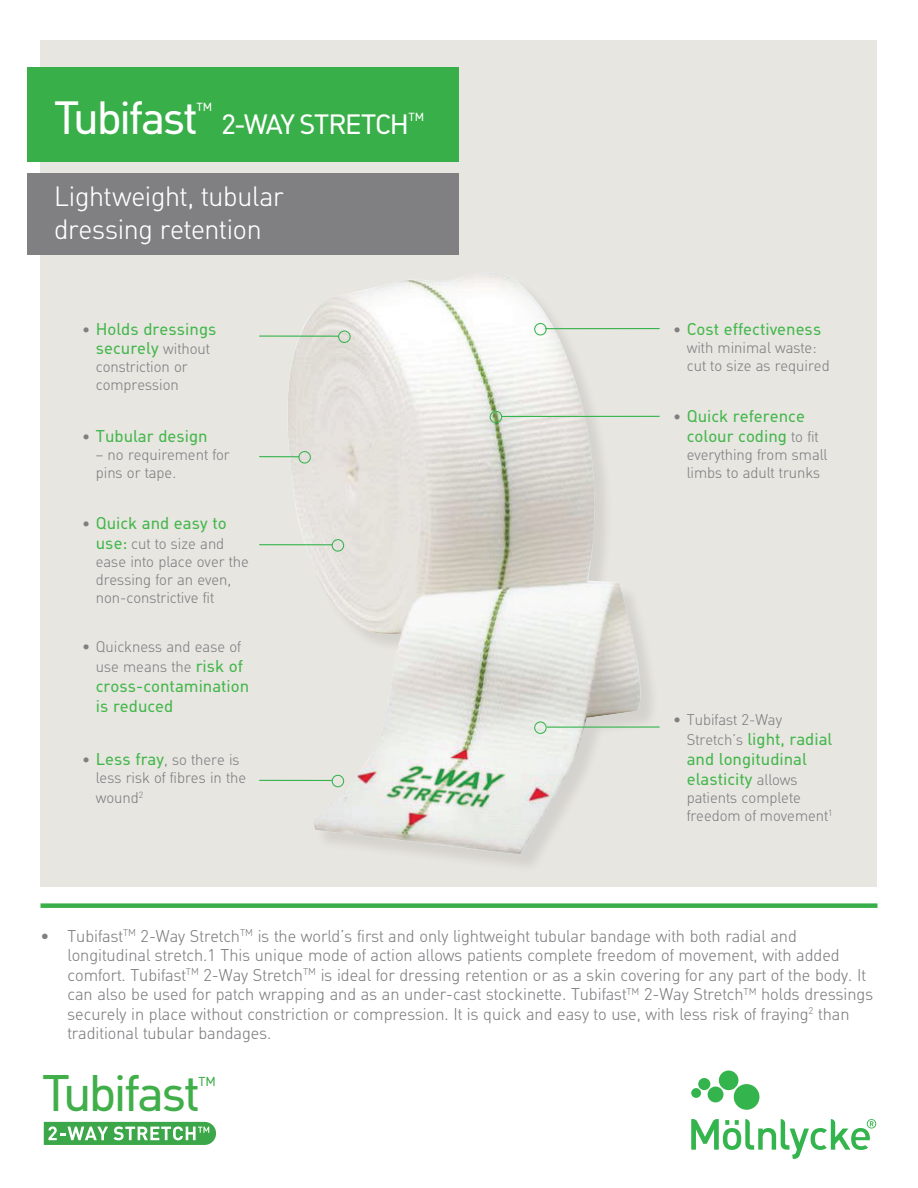
<style>
.page{position:relative;width:918px;height:1188px;background:#fff}
.page>*{position:absolute;margin:0;border:0;box-sizing:border-box;transform-origin:0 0}
.t1{font:49.65px "MHC Din";letter-spacing:-.055em;color:#40ae49}
.t2{font:45px "MHC Din";letter-spacing:-.055em;color:#fff}
.t3{font:300 27px/32.4px "MHC Din";letter-spacing:-.01em;color:#fff}
.t4{font:27px "MHC Din";letter-spacing:-.045em;color:#fff}
.t5{font:300 16.5px/19.5px "MHC Din";color:#808083}
.Bröd{font:16.5px/19.8px "MHC Din";color:#44b74c}
.Bröd-2{font:300 15px/18px "MHC Din";color:#808083}
.t6{font:12.6px "MHC Din";color:#40ae49}
.t7{font:11.4px "MHC Din";color:#fff}
.s1{font-weight:300;font-size:15px;color:#808083}
.s2{font-weight:400;font-size:16.5px;color:#44b74c}
</style>
<div class="page">
<div style="left:40px;top:40px;width:838px;height:847px;background:#e8e6e1"></div>
<div style="left:27px;top:68px;width:431px;height:94px;background:#39af49"></div>
<div style="left:27px;top:174px;width:431px;height:81px;background:#808083"></div>
<div style="left:40px;top:903px;width:838px;height:5px;background:#39af49"></div>
<svg style="left:691px;top:1071px;width:185px;height:88px"></svg>
<img style="left:259px;top:274px;width:401px;height:591px">
<div style="left:534px;top:323px;width:13px;height:13px;border:1px solid #34b44d;border-radius:50%"></div>
<hr style="left:545px;top:328px;width:115px;height:1px;background:#34b44d">
<div style="left:489px;top:410px;width:13px;height:14px;border:1px solid #34b44d;border-radius:50%"></div>
<hr style="left:501px;top:416px;width:159px;height:1px;background:#34b44d">
<div style="left:534px;top:721px;width:13px;height:13px;border:1px solid #34b44d;border-radius:50%"></div>
<hr style="left:547px;top:726px;width:113px;height:2px;background:#34b44d">
<div style="left:338px;top:330px;width:13px;height:13px;border:1px solid #34b44d;border-radius:50%"></div>
<hr style="left:259px;top:336px;width:80px;height:1px;background:#34b44d">
<div style="left:298px;top:451px;width:13px;height:13px;border:1px solid #34b44d;border-radius:50%"></div>
<hr style="left:259px;top:456px;width:40px;height:1px;background:#34b44d">
<div style="left:331px;top:539px;width:13px;height:13px;border:1px solid #34b44d;border-radius:50%"></div>
<hr style="left:259px;top:544px;width:74px;height:1px;background:#34b44d">
<div style="left:331px;top:774px;width:13px;height:14px;border:1px solid #34b44d;border-radius:50%"></div>
<hr style="left:259px;top:780px;width:74px;height:1px;background:#34b44d">
<svg style="left:44px;top:1122px;width:172px;height:23px"></svg>
<p class="t2" style="left:54px;top:91px;width:145px">Tubifast</p>
<p class="t7" style="left:196px;top:100px;width:17px">TM</p>
<p class="t4" style="left:222px;top:108px;width:189px">2-WAY STRETCH</p>
<p class="t7" style="left:408px;top:111px;width:17px">TM</p>
<p class="t3" style="left:54px;top:181px;width:231px">Lightweight, tubular dressing retention</p>
<p class="Bröd" style="left:82px;top:319px;width:136px;text-align:center"><span class="s1">•</span> Holds dressings securely <span class="s1">without</span></p>
<p class="Bröd-2" style="left:96px;top:358px;width:93px">constriction or compression</p>
<p class="Bröd" style="left:82px;top:426px;width:127px"><span class="s1">•</span> Tubular design</p>
<p class="Bröd-2" style="left:96px;top:446px;width:135px">– no requirement for pins or tape.</p>
<p class="Bröd" style="left:82px;top:513px;width:146px"><span class="s1">•</span> Quick and easy to</p>
<p class="Bröd-2" style="left:96px;top:535px;width:155px"><span class="s2">use:</span> cut to size and ease into place over the dressing for an even, non-constrictive fit</p>
<p class="Bröd-2" style="left:82px;top:637px;width:162px;line-height:19.8px;text-align:right">• Quickness and ease of use means the <span class="s2">risk of</span></p>
<p class="Bröd" style="left:96px;top:676px;width:155px">cross-contamination is reduced</p>
<p class="Bröd-2" style="left:96px;top:751px;width:152px;text-indent:-14px">• <span class="s2">Less fray</span>, so there is less risk of fibres in the</p>
<p class="Bröd-2" style="left:96px;top:789px;width:49px">wound<sup>2</sup></p>
<p class="Bröd" style="left:673px;top:319px;width:150px"><span class="s1">•</span> Cost effectiveness</p>
<p class="Bröd-2" style="left:687px;top:339px;width:144px">with minimal waste: cut to size as required</p>
<p class="Bröd" style="left:687px;top:406px;width:133px;text-indent:-14px"><span class="s1">•</span> Quick reference colour coding <span class="s1">to fit</span></p>
<p class="Bröd-2" style="left:687px;top:446px;width:142px">everything from small limbs to adult trunks</p>
<p class="Bröd-2" style="left:673px;top:711px;width:110px">• Tubifast 2-Way</p>
<p class="Bröd" style="left:687px;top:729px;width:147px"><span class="s1">Stretch’s</span> light, radial and longitudinal elasticity <span class="s1">allows</span></p>
<p class="Bröd-2" style="left:687px;top:789px;width:147px">patients complete freedom of movement<sup>1</sup></p>
<p class="t5" style="left:68px;top:926px;width:807px;text-indent:-27px">• Tubifast<sup>TM</sup> 2-Way Stretch<sup>TM</sup> is the world’s first and only lightweight tubular bandage with both radial and longitudinal stretch.1 This unique mode of action allows patients complete freedom of movement, with added comfort. Tubifast<sup>TM</sup> 2-Way Stretch<sup>TM</sup> is ideal for dressing retention or as a skin covering for any part of the body. It can also be used for patch wrapping and as an under-cast stockinette. Tubifast<sup>TM</sup> 2-Way Stretch<sup>TM</sup> holds dressings securely in place without constriction or compression. It is quick and easy to use, with less risk of fraying<sup>2</sup> than traditional tubular bandages.</p>
<p class="t1" style="left:42px;top:1064px;width:160px">Tubifast</p>
<p class="t6" style="left:198px;top:1074px;width:19px">TM</p>
</div>
